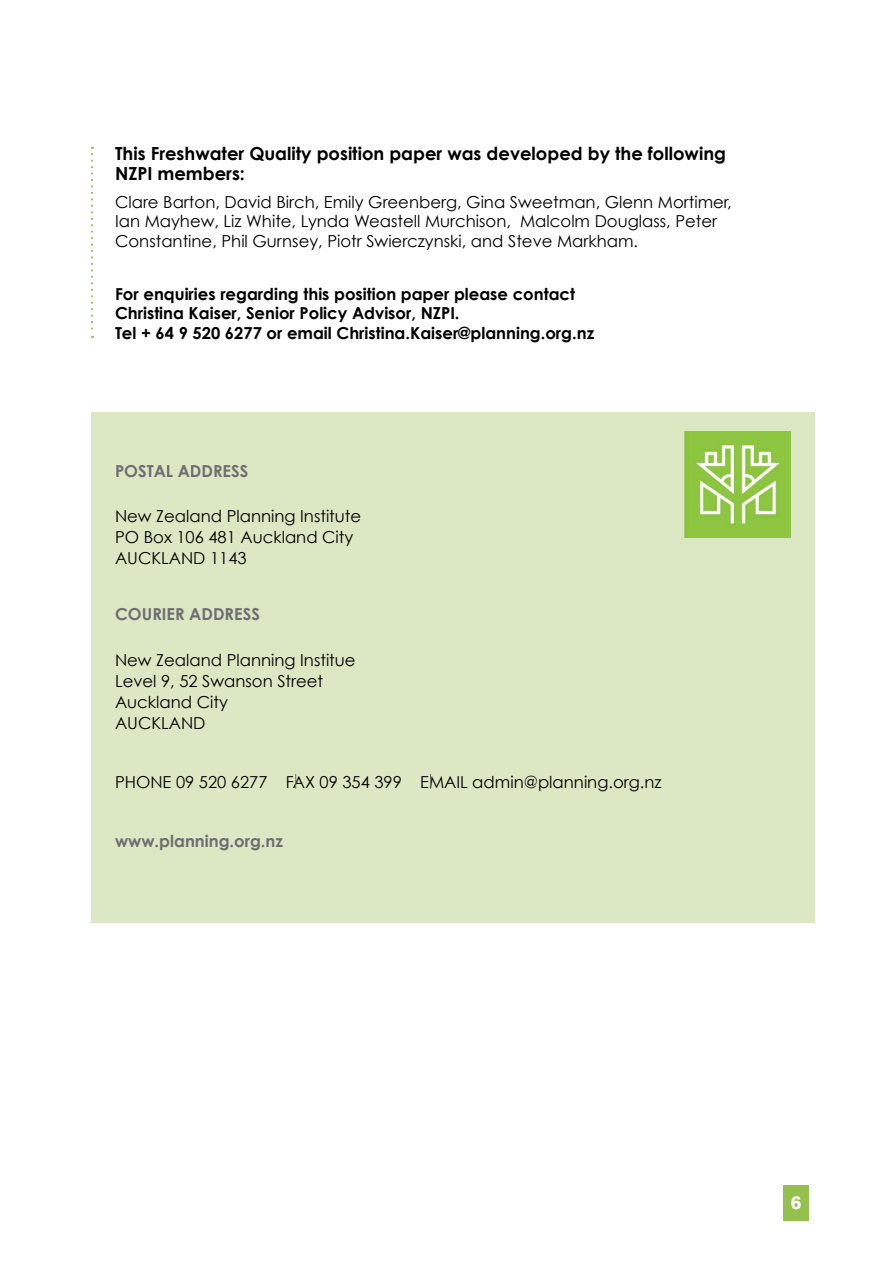
<style>
.page{position:relative;width:893px;height:1263px;background:#fff}
.page>*{position:absolute;margin:0;border:0;box-sizing:border-box;transform-origin:0 0}
.t1{font:700 18px/19.5px "Century Gothic";color:#000}
.t2{font:800 18px "Swiss 721 BT";color:#fff}
.t3{font:16.5px/21px "Century Gothic";color:#000}
.t4{font:700 16.5px/19.5px "Century Gothic";color:#000}
.t5{font:700 16.5px "Century Gothic";color:#6d6e71}
</style>
<div class="page">
<div style="left:92px;top:412px;width:723px;height:511px;background:#dce7c4"></div>
<div style="left:783px;top:1185px;width:26px;height:36px;background:#94c04d"></div>
<svg style="left:295px;top:774px;width:1px;height:15px"></svg>
<svg style="left:430px;top:774px;width:1px;height:15px"></svg>
<svg style="left:91px;top:147px;width:2px;height:191px"></svg>
<img style="left:685px;top:432px;width:106px;height:106px">
<p class="t1" style="left:115px;top:143px;width:612px">This Freshwater Quality position paper was developed by the following<br>NZPI members:</p>
<p class="t3" style="left:115px;top:192px;width:618px;line-height:19.5px">Clare Barton, David Birch, Emily Greenberg, Gina Sweetman, Glenn Mortimer,<br>Ian Mayhew, Liz White, Lynda Weastell Murchison, Malcolm Douglass, Peter<br>Constantine, Phil Gurnsey, Piotr Swierczynski, and Steve Markham.</p>
<p class="t4" style="left:115px;top:284px;width:481px">For enquiries regarding this position paper please contact<br>Christina Kaiser, Senior Policy Advisor, NZPI.<br>Tel + 64 9 520 6277 or email Christina.Kaiser@planning.org.nz</p>
<p class="t5" style="left:115px;top:460px;width:74px">POSTAL ADDRESS</p>
<p class="t3" style="left:115px;top:505px;width:248px">New Zealand Planning Institute<br>PO Box 106 481 Auckland City<br>AUCKLAND 1143</p>
<p class="t5" style="left:115px;top:604px;width:25px">COUR</p>
<p class="t5" style="left:162px;top:604px;width:39px">IER ADDRESS</p>
<p class="t3" style="left:115px;top:649px;width:242px">New Zealand Planning Institue<br>Level 9, 52 Swanson Street<br>Auckland City<br>AUCKLAND</p>
<p class="t3" style="left:115px;top:771px;width:548px">PHONE 09 520 6277 FAX 09 354 399 EMAIL admin@planning.org.nz</p>
<p class="t5" style="left:115px;top:830px;width:169px">www.planning.org.nz</p>
<p class="t2" style="left:791px;top:1191px;width:12px">6</p>
</div>
